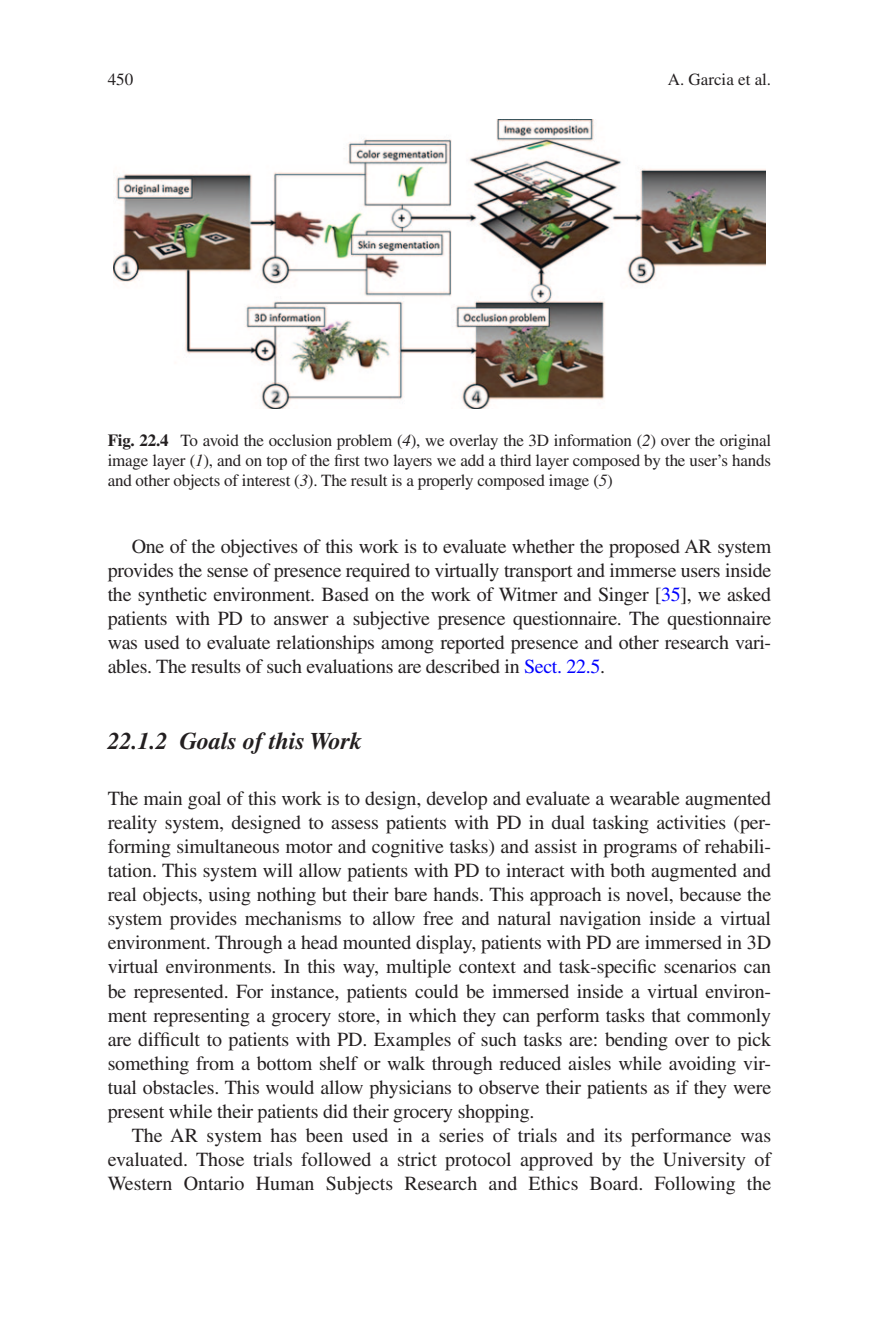
<style>
.page{position:relative;width:879px;height:1333px;background:#fff}
.page>*{position:absolute;margin:0;border:0;box-sizing:border-box;transform-origin:0 0}
.t1{font:italic 700 24px "Times";color:#231f20}
.t2{font:20px/24px "Times";letter-spacing:-.01em;color:#231f20;text-align:justify}
.t3{font:17px/20px "Times";letter-spacing:-.015em;color:#231f20;text-align:justify}
.s1{font-weight:700}
.s2{font-style:italic}
.s3{color:#00f}
</style>
<div class="page">
<img style="left:113px;top:119px;width:652px;height:289px">
<p class="t3" style="left:108px;top:69px;width:27px">450</p>
<p class="t3" style="left:668px;top:69px;width:105px">A. Garcia et al.</p>
<p class="t3" style="left:108px;top:430px;width:665px"><span class="s1">Fig. 22.4</span> To avoid the occlusion problem (<span class="s2">4</span>), we overlay the 3D information (<span class="s2">2</span>) over the original image layer (<span class="s2">1</span>), and on top of the first two layers we add a third layer composed by the user’s hands and other objects of interest (<span class="s2">3</span>). The result is a properly composed image (<span class="s2">5</span>)</p>
<p class="t2" style="left:108px;top:534px;width:665px;text-indent:24px">One of the objectives of this work is to evaluate whether the proposed AR system provides the sense of presence required to virtually transport and immerse users inside the synthetic environment. Based on the work of Witmer and Singer [<span class="s3">35</span>], we asked patients with PD to answer a subjective presence questionnaire. The questionnaire was used to evaluate relationships among reported presence and other research vari&shy;ables. The results of such evaluations are described in <span class="s3">Sect. 22.5</span>.</p>
<p class="t1" style="left:108px;top:727px;width:256px">22.1.2 Goals of this Work</p>
<p class="t2" style="left:108px;top:786px;width:665px">The main goal of this work is to design, develop and evaluate a wearable augmented reality system, designed to assess patients with PD in dual tasking activities (per&shy;forming simultaneous motor and cognitive tasks) and assist in programs of rehabili&shy;tation. This system will allow patients with PD to interact with both augmented and real objects, using nothing but their bare hands. This approach is novel, because the system provides mechanisms to allow free and natural navigation inside a virtual environment. Through a head mounted display, patients with PD are immersed in 3D virtual environments. In this way, multiple context and task-specific scenarios can be represented. For instance, patients could be immersed inside a virtual environ&shy;ment representing a grocery store, in which they can perform tasks that commonly are difficult to patients with PD. Examples of such tasks are: bending over to pick something from a bottom shelf or walk through reduced aisles while avoiding vir&shy;tual obstacles. This would allow physicians to observe their patients as if they were present while their patients did their grocery shopping.</p>
<p class="t2" style="left:108px;top:1122px;width:665px;text-indent:24px">The AR system has been used in a series of trials and its performance was evaluated. Those trials followed a strict protocol approved by the University of Western Ontario Human Subjects Research and Ethics Board. Following the</p>
</div>
